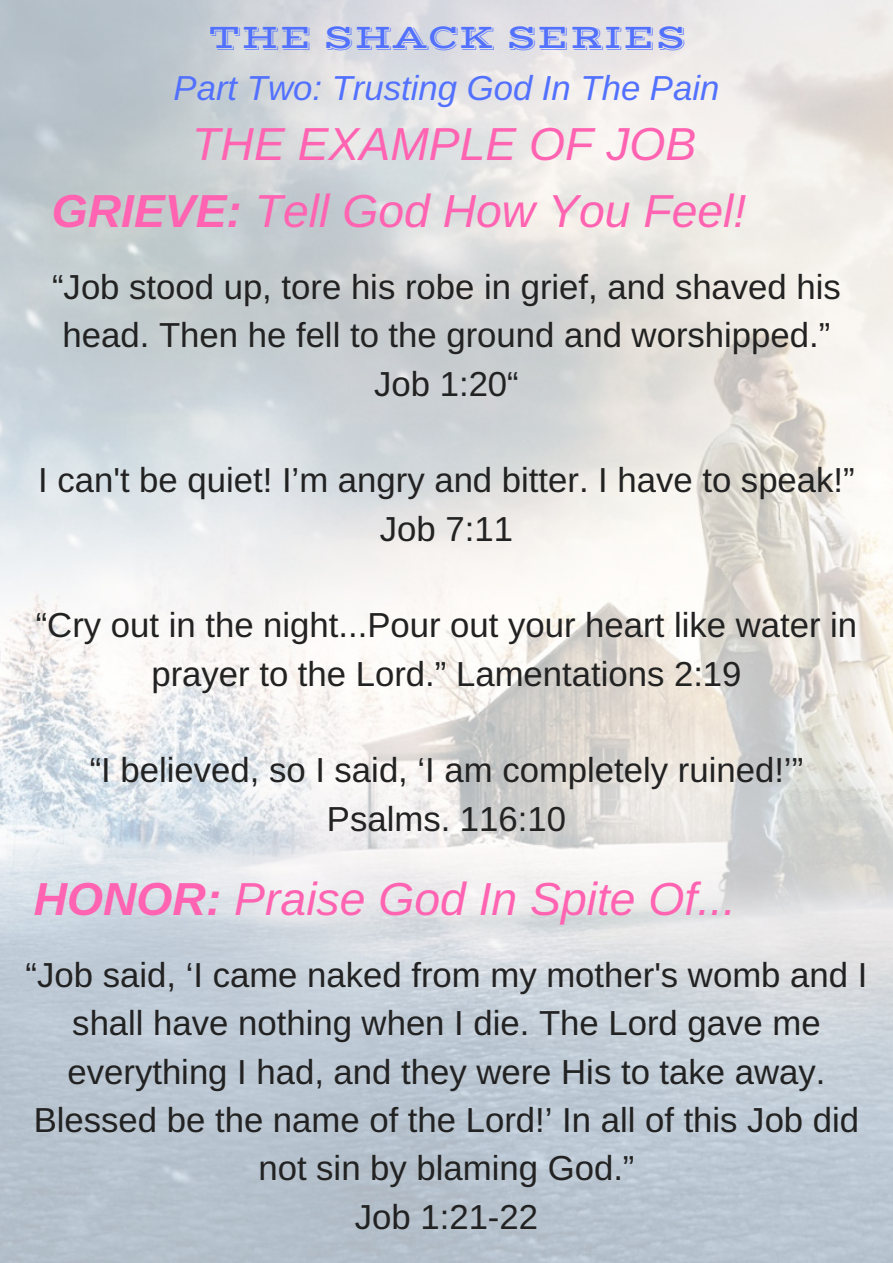
<style>
.page{position:relative;width:893px;height:1263px;background:#fff}
.page>*{position:absolute;margin:0;border:0;box-sizing:border-box;transform-origin:0 0}
.t1{font:italic 46.35px/67.5px "Arimo";color:#ff63b1}
.t2{font:34.65px/48.3px "Arimo";color:#222;text-align:center}
.t3{font:italic 34.65px "Arimo";color:#5271ff}
.t4{font:34.65px "Vast Shadow";color:#5271ff}
.s1{font-weight:700}
</style>
<div class="page">
<img style="left:0;top:0;width:892px;height:1262px">
<p class="t4" style="left:208px;top:17px;width:479px">THE SHACK SERIES</p>
<p class="t3" style="left:174px;top:69px;width:547px">Part Two: Trusting God In The Pain</p>
<h1 class="t1" style="left:52px;top:110px;width:696px;text-indent:141px">THE EXAMPLE OF JOB<br><span class="s1">GRIEVE:</span> Tell God How You Feel!</h1>
<p class="t2" style="left:52px;top:263px;width:790px">“Job stood up, tore his robe in grief, and shaved his head. Then he fell to the ground and worshipped.”<br>Job 1:20“</p>
<p class="t2" style="left:38px;top:456px;width:818px">I can't be quiet! I’m angry and bitter. I have to speak!”<br>Job 7:11</p>
<p class="t2" style="left:36px;top:601px;width:823px">“Cry out in the night...Pour out your heart like water in prayer to the Lord.” Lamentations 2:19</p>
<p class="t2" style="left:90px;top:746px;width:715px">“I believed, so I said, ‘I am completely ruined!’”<br>Psalms. 116:10</p>
<h1 class="t1" style="left:34px;top:865px;width:703px"><span class="s1">HONOR:</span> Praise God In Spite Of...</h1>
<p class="t2" style="left:26px;top:951px;width:843px">“Job said, ‘I came naked from my mother's womb and I shall have nothing when I die. The Lord gave me everything I had, and they were His to take away.<br>Blessed be the name of the Lord!’ In all of this Job did not sin by blaming God.”<br>Job 1:21-22</p>
</div>
